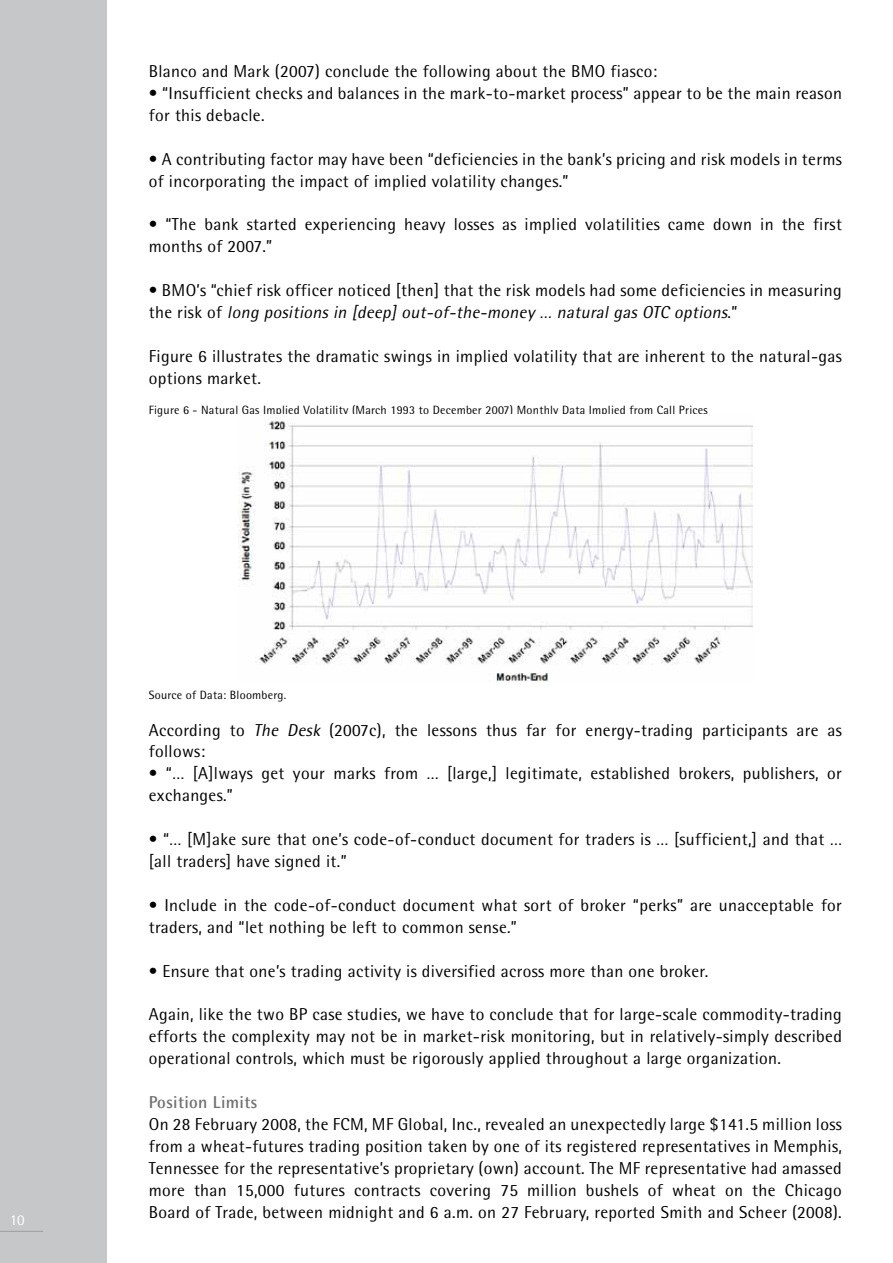
<style>
.page{position:relative;width:893px;height:1263px;background:#fff}
.page>*{position:absolute;margin:0;border:0;box-sizing:border-box;transform-origin:0 0}
.t1{font:17.25px/21.9px "Rotis Semi Sans";letter-spacing:.02em;color:#000}
.t2{font:700 17.25px "Rotis Semi Sans";letter-spacing:.02em;color:#707172}
.t3{font:15px "Rotis Semi Sans";color:#fff}
.t4{font:12px "Rotis Semi Sans";letter-spacing:.02em;color:#000}
.s1{font-style:italic}
</style>
<div class="page">
<hr style="left:892px;top:0;width:1px;height:1263px;background:#c6c7c8">
<div style="left:0;top:0;width:106px;height:1263px;background:#c6c7c8"></div>
<hr style="left:0;top:1231px;width:43px;height:1px;background:#9c9e9f">
<img style="left:238px;top:420px;width:515px;height:264px">
<p class="t3" style="left:10px;top:1211px;width:16px">10</p>
<p class="t1" style="left:149px;top:60px;width:510px">Blanco and Mark (2007) conclude the following about the BMO fiasco:</p>
<p class="t1" style="left:149px;top:82px;width:695px">• “Insufficient checks and balances in the mark-to-market process” appear to be the main reason for this debacle.</p>
<p class="t1" style="left:149px;top:148px;width:695px">• A contributing factor may have been “deficiencies in the bank’s pricing and risk models in terms of incorporating the impact of implied volatility changes.”</p>
<p class="t1" style="left:149px;top:213px;width:695px">• “The bank started experiencing heavy losses as implied volatilities came down in the first months of 2007.”</p>
<p class="t1" style="left:149px;top:279px;width:695px">• BMO’s “chief risk officer noticed [then] that the risk models had some deficiencies in measuring t h e r i s k o f <span class="s1">long positions in [deep] out-of-the-money … natural gas OTC options</span>. ”</p>
<p class="t1" style="left:149px;top:345px;width:694px">Figure 6 illustrates the dramatic swings in implied volatility that are inherent to the natural-gas options market.</p>
<p class="t4" style="left:149px;top:402px;width:560px">Figure 6 - Natural Gas Implied Volatility (March 1993 to December 2007) Monthly Data Implied from Call Prices</p>
<p class="t4" style="left:149px;top:687px;width:139px">Source of Data: Bloomberg.</p>
<p class="t1" style="left:149px;top:719px;width:695px">According to <span class="s1">The Desk</span> (2007c), the lessons thus far for energy-trading participants are as follows:</p>
<p class="t1" style="left:149px;top:762px;width:694px">• “… [A]lways get your marks from … [large,] legitimate, established brokers, publishers, or exchanges.”</p>
<p class="t1" style="left:149px;top:828px;width:695px">• “… [M]ake sure that one’s code-of-conduct document for traders is … [sufficient,] and that … [all traders] have signed it.”</p>
<p class="t1" style="left:149px;top:894px;width:695px">• Include in the code-of-conduct document what sort of broker “perks” are unacceptable for traders, and “let nothing be left to common sense.”</p>
<p class="t1" style="left:149px;top:959px;width:561px">• Ensure that one’s trading activity is diversified across more than one broker.</p>
<p class="t1" style="left:149px;top:1003px;width:695px;text-align:justify">Again, like the two BP case studies, we have to conclude that for large-scale commodity-trading efforts the complexity may not be in market-risk monitoring, but in relatively-simply described operational controls, which must be rigorously applied throughout a large organization.</p>
<p class="t2" style="left:149px;top:1091px;width:110px">Position Limits</p>
<p class="t1" style="left:149px;top:1113px;width:695px;text-align:justify">On 28 February 2008, the FCM, MF Global, Inc., revealed an unexpectedly large $141.5 million loss from a wheat-futures trading position taken by one of its registered representatives in Memphis, Tennessee for the representative’s proprietary (own) account. The MF representative had amassed more than 15,000 futures contracts covering 75 million bushels of wheat on the Chicago Board of Trade, between midnight and 6 a.m. on 27 February, reported Smith and Scheer (2008).</p>
</div>
